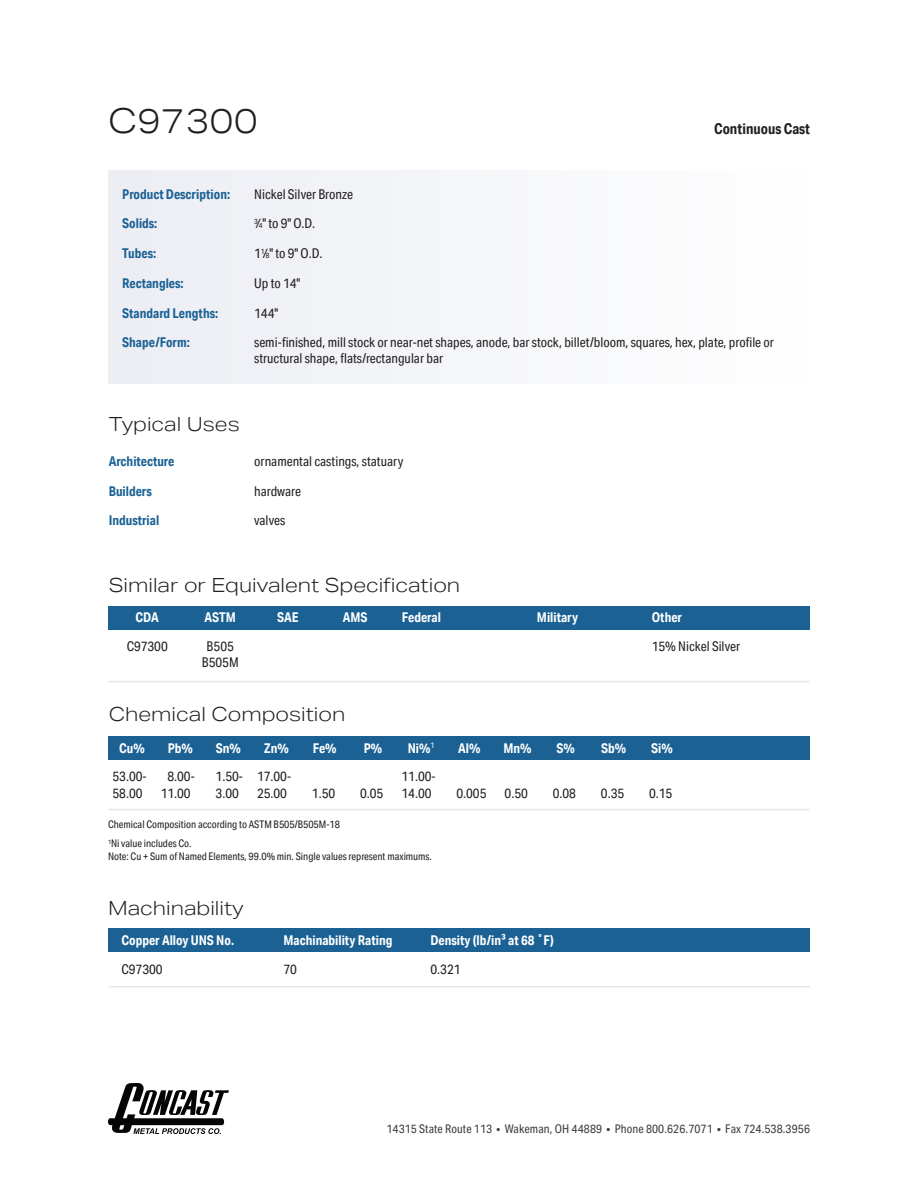
<style>
.page{position:relative;width:918px;height:1188px;background:#fff}
.page>*{position:absolute;margin:0;border:0;box-sizing:border-box;transform-origin:0 0}
.t1{font:300 34.5px "Aktiv Grotesk Ex";color:#231f20}
.t2{font:300 19.5px "Aktiv Grotesk Ex";color:#231f20}
.t3{font:700 15px "Aktiv Grotesk Cd";color:#231f20}
.t4{font:13.5px/16.5px "Aktiv Grotesk Cd";color:#231f20}
.t5{font:700 13.5px "Aktiv Grotesk Cd";color:#fff}
.t6{font:700 13.5px "Aktiv Grotesk Cd";color:#1b6194}
.t7{font:12px "Aktiv Grotesk Cd";letter-spacing:.01em;color:#3e3e3f}
.t8{font:10.5px/19.4px "Aktiv Grotesk Cd";color:#231f20}
.s1{font-size:7.35px}
</style>
<div class="page">
<svg style="left:108px;top:1083px;width:121px;height:51px"></svg>
<div style="left:109px;top:170px;width:701px;height:214px;background:#f5f6f9"></div>
<div style="left:109px;top:736px;width:701px;height:23px;background:#1b6194"></div>
<div style="left:109px;top:928px;width:701px;height:24px;background:#1b6194"></div>
<div style="left:109px;top:606px;width:701px;height:23px;background:#1b6194"></div>
<hr style="left:109px;top:681px;width:701px;height:1px;background:#e6e7e9">
<hr style="left:109px;top:809px;width:701px;height:1px;background:#e6e7e9">
<hr style="left:109px;top:986px;width:701px;height:1px;background:#e6e7e9">
<p class="t1" style="left:108px;top:101px;width:151px">C97300</p>
<p class="t3" style="left:714px;top:119px;width:97px">Continuous Cast</p>
<p class="t6" style="left:122px;top:186px;width:109px">Product Description:</p>
<p class="t4" style="left:254px;top:186px;width:100px">Nickel Silver Bronze</p>
<p class="t6" style="left:122px;top:215px;width:37px">Solids:</p>
<p class="t4" style="left:254px;top:215px;width:63px"><sup>3</sup>⁄<span class="s1">4</span>" to 9" O.D.</p>
<p class="t6" style="left:122px;top:245px;width:35px">Tubes:</p>
<p class="t4" style="left:254px;top:245px;width:70px">1<sup>1</sup>⁄<span class="s1">8</span>" to 9" O.D.</p>
<p class="t6" style="left:122px;top:275px;width:63px">Rectangles:</p>
<p class="t4" style="left:254px;top:275px;width:48px">Up to 14"</p>
<p class="t6" style="left:122px;top:304px;width:97px">Standard Lengths:</p>
<p class="t4" style="left:254px;top:304px;width:26px">144"</p>
<p class="t6" style="left:122px;top:334px;width:69px">Shape/Form:</p>
<p class="t4" style="left:254px;top:334px;width:521px">semi-finished, mill stock or near-net shapes, anode, bar stock, billet/bloom, squares, hex, plate, profile or structural shape, flats/rectangular bar</p>
<p class="t2" style="left:109px;top:413px;width:133px">Typical Uses</p>
<p class="t6" style="left:109px;top:453px;width:67px">Architecture</p>
<p class="t4" style="left:254px;top:453px;width:151px">ornamental castings, statuary</p>
<p class="t6" style="left:109px;top:483px;width:45px">Builders</p>
<p class="t4" style="left:254px;top:483px;width:48px">hardware</p>
<p class="t6" style="left:109px;top:512px;width:52px">Industrial</p>
<p class="t4" style="left:254px;top:512px;width:32px">valves</p>
<p class="t2" style="left:109px;top:574px;width:353px">Similar or Equivalent Specification</p>
<p class="t5" style="left:136px;top:609px;width:25px">CDA</p>
<p class="t5" style="left:205px;top:609px;width:33px">ASTM</p>
<p class="t5" style="left:277px;top:609px;width:23px">SAE</p>
<p class="t5" style="left:343px;top:609px;width:26px">AMS</p>
<p class="t5" style="left:402px;top:609px;width:41px">Federal</p>
<p class="t5" style="left:537px;top:609px;width:43px">Military</p>
<p class="t5" style="left:652px;top:609px;width:32px">Other</p>
<p class="t4" style="left:127px;top:637px;width:43px">C97300</p>
<p class="t4" style="left:202px;top:637px;width:38px;text-align:center">B505<br>B505M</p>
<p class="t4" style="left:652px;top:637px;width:90px">15% Nickel Silver</p>
<p class="t2" style="left:109px;top:703px;width:238px">Chemical Composition</p>
<p class="t5" style="left:119px;top:740px;width:27px">Cu%</p>
<p class="t5" style="left:168px;top:740px;width:27px">Pb%</p>
<p class="t5" style="left:216px;top:740px;width:27px">Sn%</p>
<p class="t5" style="left:264px;top:740px;width:26px">Zn%</p>
<p class="t5" style="left:313px;top:740px;width:25px">Fe%</p>
<p class="t5" style="left:364px;top:740px;width:20px">P%</p>
<p class="t5" style="left:408px;top:740px;width:28px">Ni%<sup>1</sup></p>
<p class="t5" style="left:458px;top:740px;width:24px">Al%</p>
<p class="t5" style="left:503px;top:740px;width:30px">Mn%</p>
<p class="t5" style="left:556px;top:740px;width:20px">S%</p>
<p class="t5" style="left:601px;top:740px;width:27px">Sb%</p>
<p class="t5" style="left:651px;top:740px;width:23px">Si%</p>
<p class="t4" style="left:113px;top:768px;width:36px">53.00-<br>58.00</p>
<p class="t4" style="left:161px;top:768px;width:36px;text-align:center">8.00-<br>11.00</p>
<p class="t4" style="left:216px;top:768px;width:29px">1.50-<br>3.00</p>
<p class="t4" style="left:257px;top:768px;width:36px">17.00-<br>25.00</p>
<p class="t4" style="left:402px;top:768px;width:36px">11.00-<br>14.00</p>
<p class="t4" style="left:312px;top:784px;width:25px">1.50</p>
<p class="t4" style="left:360px;top:784px;width:25px">0.05</p>
<p class="t4" style="left:456px;top:784px;width:32px">0.005</p>
<p class="t4" style="left:505px;top:784px;width:25px">0.50</p>
<p class="t4" style="left:553px;top:784px;width:25px">0.08</p>
<p class="t4" style="left:601px;top:784px;width:25px">0.35</p>
<p class="t4" style="left:649px;top:784px;width:25px">0.15</p>
<p class="t8" style="left:108px;top:814px;width:234px">Chemical Composition according to ASTM B505/B505M-18<br><sup>1</sup>Ni value includes Co.</p>
<p class="t8" style="left:108px;top:846px;width:325px">Note: Cu + Sum of Named Elements, 99.0% min. Single values represent maximums.</p>
<p class="t2" style="left:108px;top:897px;width:137px">Machinability</p>
<p class="t5" style="left:122px;top:932px;width:114px">Copper Alloy UNS No.</p>
<p class="t5" style="left:284px;top:932px;width:111px">Machinability Rating</p>
<p class="t5" style="left:431px;top:932px;width:125px">Density (lb/in³ at 68 ˚F)</p>
<p class="t4" style="left:122px;top:961px;width:43px">C97300</p>
<p class="t4" style="left:284px;top:961px;width:15px">70</p>
<p class="t4" style="left:431px;top:961px;width:32px">0.321</p>
<p class="t7" style="left:386px;top:1121px;width:425px">14315 State Route 113 • Wakeman, OH 44889 • Phone 800.626.7071 • Fax 724.538.3956</p>
</div>
